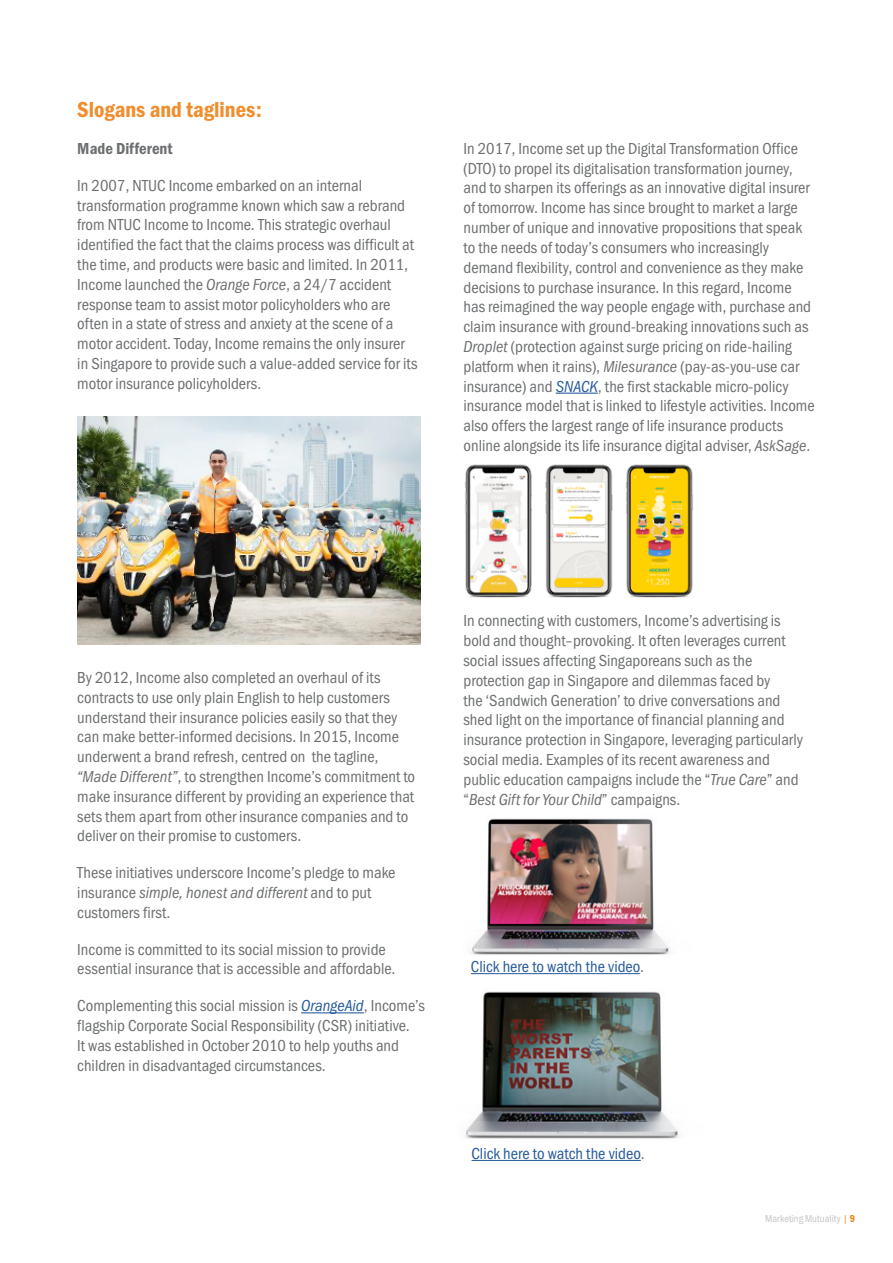
<style>
.page{position:relative;width:893px;height:1263px;background:#fff}
.page>*{position:absolute;margin:0;border:0;box-sizing:border-box;transform-origin:0 0}
.t1{font:22.5px "Franklin Gothic URW Con Dem";color:#f28d2d}
.t2{font:16.5px/19.8px "Franklin Gothic URW Con Boo";color:#6d6f71}
.t3{font:16.5px "Franklin Gothic URW Con Boo Ita";color:#6d6f71}
.t4{font:16.5px "Franklin Gothic URW Con Boo";color:#275b9b}
.t5{font:16.5px "Franklin Gothic URW Con Dem";color:#6d6f71}
.t6{font:10.5px "Franklin Gothic URW Con Boo";color:#c5c5c6}
.s1{font-family:"Franklin Gothic URW Con Boo Ita"}
.s2{font-family:"Franklin Gothic URW Con Boo Ita";color:#275b9b}
.s3{font-family:"Franklin Gothic URW Con Boo"}
.s4{color:#6d6f71}
.s5{color:#f0800f}
.s6{font-family:"Franklin Gothic URW Con Dem";color:#f0800f}
</style>
<div class="page">
<hr style="left:301px;top:1012px;width:63px;height:1px;background:#275b9b">
<hr style="left:556px;top:393px;width:42px;height:1px;background:#275b9b">
<img style="left:77px;top:416px;width:344px;height:228px">
<img style="left:465px;top:991px;width:214px;height:148px">
<img style="left:471px;top:818px;width:200px;height:137px">
<img style="left:465px;top:465px;width:229px;height:133px">
<hr style="left:471px;top:973px;width:169px;height:1px;background:#275b9b">
<hr style="left:472px;top:1160px;width:169px;height:1px;background:#275b9b">
<h1 class="t1" style="left:77px;top:95px;width:186px">Slogans and taglines:</h1>
<p class="t5" style="left:77px;top:137px;width:97px">Made Different</p>
<p class="t2" style="left:77px;top:175px;width:342px">In 2007, NTUC Income embarked on an internal transformation programme known which saw a rebrand from NTUC Income to Income. This strategic overhaul identified the fact that the claims process was difficult at the time, and products were basic and limited. In 2011, Income launched the <span class="s1">Orange Force</span>, a 24/7 accident response team to assist motor policyholders who are often in a state of stress and anxiety at the scene of a motor accident. Today, Income remains the only insurer in Singapore to provide such a value-added service for its motor insurance policyholders.</p>
<p class="t2" style="left:463px;top:138px;width:353px">In 2017, Income set up the Digital Transformation Office (DTO) to propel its digitalisation transformation journey, and to sharpen its offerings as an innovative digital insurer of tomorrow. Income has since brought to market a large number of unique and innovative propositions that speak to the needs of today’s consumers who increasingly demand flexibility, control and convenience as they make decisions to purchase insurance. In this regard, Income has reimagined the way people engage with, purchase and claim insurance with ground-breaking innovations such as <span class="s1">Droplet</span> (protection against surge pricing on ride-hailing platform when it rains), <span class="s1">Milesurance</span> (pay-as-you-use car insurance) and <span class="s2">SNACK</span>, the first stackable micro-policy insurance model that is linked to lifestyle activities. Income also offers the largest range of life insurance products online alongside its life insurance digital adviser, <span class="s1">AskSage</span>.</p>
<p class="t2" style="left:77px;top:667px;width:339px">By 2012, Income also completed an overhaul of its contracts to use only plain English to help customers understand their insurance policies easily so that they can make better-informed decisions. In 2015, Income underwent a brand refresh, centred on the tagline, <span class="s1">“Made Different”</span>, to strengthen Income’s commitment to make insurance different by providing an experience that sets them apart from other insurance companies and to deliver on their promise to customers.</p>
<p class="t2" style="left:77px;top:862px;width:320px">These initiatives underscore Income’s pledge to make</p>
<p class="t3" style="left:77px;top:883px;width:296px"><span class="s3">insurance</span> simple, honest and different <span class="s3">and to put</span></p>
<p class="t2" style="left:77px;top:902px;width:95px">customers first.</p>
<p class="t2" style="left:77px;top:939px;width:320px">Income is committed to its social mission to provide essential insurance that is accessible and affordable.</p>
<p class="t2" style="left:77px;top:995px;width:349px">Complementing this social mission is <span class="s2">OrangeAid</span>, Income’s flagship Corporate Social Responsibility (CSR) initiative.<br>It was established in October 2010 to help youths and children in disadvantaged circumstances.</p>
<p class="t2" style="left:463px;top:611px;width:341px">In connecting with customers, Income’s advertising is bold and thought–provoking. It often leverages current social issues affecting Singaporeans such as the protection gap in Singapore and dilemmas faced by<br>the ‘Sandwich Generation’ to drive conversations and shed light on the importance of financial planning and insurance protection in Singapore, leveraging particularly social media. Examples of its recent awareness and public education campaigns include the “<span class="s1">True Care</span>” and</p>
<p class="t3" style="left:463px;top:790px;width:218px"><span class="s3">“</span>Best Gift for Your Child<span class="s3">” campaigns.</span></p>
<p class="t4" style="left:471px;top:956px;width:175px">Click here to watch the video<span class="s4">.</span></p>
<p class="t4" style="left:472px;top:1143px;width:175px">Click here to watch the video<span class="s4">.</span></p>
<p class="t6" style="left:765px;top:1212px;width:91px">Marketing Mutuality <span class="s5">|</span> <span class="s6">9</span></p>
</div>
